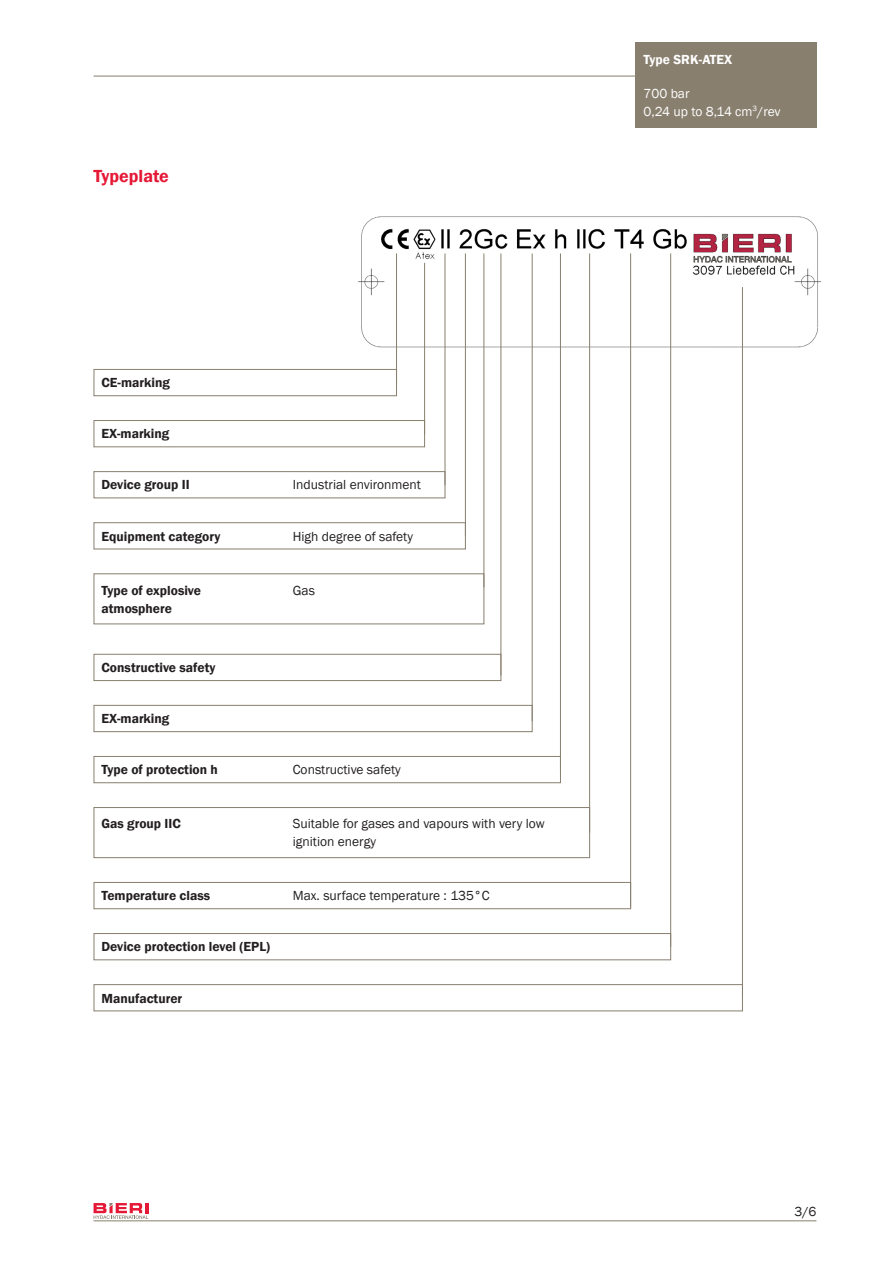
<style>
.page{position:relative;width:893px;height:1263px;background:#fff}
.page>*{position:absolute;margin:0;border:0;box-sizing:border-box;transform-origin:0 0}
._04_Titel_rot{font:600 18px "Franklin Gothic";color:#e51836}
.Bestellbeispiel_Bold{font:600 13.5px "Franklin Gothic";color:#231f20}
.Bestellbeispiel_Bold-2{font:13.5px "Franklin Gothic";color:#231f20}
.t1{font:13.5px/18px "Franklin Gothic";color:#fff}
.t2{font:600 13.5px "Franklin Gothic";color:#fff}
</style>
<div class="page">
<svg style="left:94px;top:1203px;width:54px;height:16px"></svg>
<hr style="left:94px;top:1220px;width:722px;height:1px;background:#887f6f">
<div style="left:635px;top:43px;width:181px;height:33px;background:#887f6f"></div>
<div style="left:635px;top:76px;width:181px;height:52px;background:#887f6f"></div>
<hr style="left:94px;top:76px;width:541px;height:1px;background:#887f6f">
<img style="left:358px;top:216px;width:463px;height:135px">
<hr style="left:396px;top:253px;width:1px;height:130px;background:#887f6f">
<hr style="left:424px;top:263px;width:1px;height:171px;background:#887f6f">
<hr style="left:445px;top:253px;width:1px;height:232px;background:#887f6f">
<hr style="left:465px;top:253px;width:1px;height:283px;background:#887f6f">
<hr style="left:500px;top:253px;width:1px;height:422px;background:#887f6f">
<hr style="left:532px;top:253px;width:1px;height:468px;background:#887f6f">
<hr style="left:589px;top:253px;width:1px;height:579px;background:#887f6f">
<hr style="left:630px;top:253px;width:1px;height:654px;background:#887f6f">
<hr style="left:670px;top:253px;width:1px;height:694px;background:#887f6f">
<hr style="left:742px;top:287px;width:1px;height:711px;background:#887f6f">
<hr style="left:483px;top:253px;width:1px;height:334px;background:#887f6f">
<hr style="left:560px;top:253px;width:1px;height:517px;background:#887f6f">
<div style="left:94px;top:369px;width:303px;height:27px;border:1px solid #887f6f"></div>
<div style="left:94px;top:420px;width:331px;height:27px;border:1px solid #887f6f"></div>
<div style="left:94px;top:471px;width:351px;height:27px;border:1px solid #887f6f"></div>
<div style="left:94px;top:522px;width:372px;height:27px;border:1px solid #887f6f"></div>
<div style="left:94px;top:654px;width:407px;height:27px;border:1px solid #887f6f"></div>
<div style="left:94px;top:807px;width:496px;height:51px;border:1px solid #887f6f"></div>
<div style="left:94px;top:882px;width:537px;height:27px;border:1px solid #887f6f"></div>
<div style="left:94px;top:933px;width:577px;height:27px;border:1px solid #887f6f"></div>
<div style="left:94px;top:573px;width:390px;height:51px;border:1px solid #887f6f"></div>
<div style="left:94px;top:984px;width:649px;height:27px;border:1px solid #887f6f"></div>
<div style="left:94px;top:705px;width:439px;height:27px;border:1px solid #887f6f"></div>
<div style="left:94px;top:756px;width:467px;height:27px;border:1px solid #887f6f"></div>
<p class="_04_Titel_rot" style="left:94px;top:165px;width:77px">Typeplate</p>
<p class="Bestellbeispiel_Bold" style="left:101px;top:374px;width:70px">CE-marking</p>
<p class="Bestellbeispiel_Bold" style="left:101px;top:426px;width:69px">EX-marking</p>
<p class="Bestellbeispiel_Bold" style="left:101px;top:477px;width:90px">Device group II</p>
<p class="Bestellbeispiel_Bold-2" style="left:293px;top:477px;width:130px">Industrial environment</p>
<p class="Bestellbeispiel_Bold" style="left:101px;top:528px;width:120px">Equipment category</p>
<p class="Bestellbeispiel_Bold-2" style="left:293px;top:528px;width:122px">High degree of safety</p>
<p class="Bestellbeispiel_Bold" style="left:101px;top:582px;width:101px">Type of explosive</p>
<p class="Bestellbeispiel_Bold-2" style="left:293px;top:582px;width:24px">Gas</p>
<p class="Bestellbeispiel_Bold" style="left:101px;top:600px;width:72px">atmosphere</p>
<p class="Bestellbeispiel_Bold" style="left:101px;top:659px;width:115px">Constructive safety</p>
<p class="Bestellbeispiel_Bold" style="left:101px;top:710px;width:69px">EX-marking</p>
<p class="Bestellbeispiel_Bold" style="left:101px;top:761px;width:118px">Type of protection h</p>
<p class="Bestellbeispiel_Bold-2" style="left:293px;top:761px;width:109px">Constructive safety</p>
<p class="Bestellbeispiel_Bold" style="left:101px;top:815px;width:81px">Gas group IIC</p>
<p class="Bestellbeispiel_Bold-2" style="left:293px;top:815px;width:253px">Suitable for gases and vapours with very low</p>
<p class="Bestellbeispiel_Bold-2" style="left:293px;top:833px;width:85px">ignition energy</p>
<p class="Bestellbeispiel_Bold" style="left:101px;top:887px;width:110px">Temperature class</p>
<p class="Bestellbeispiel_Bold-2" style="left:293px;top:887px;width:198px">Max. surface temperature : 135°C</p>
<p class="Bestellbeispiel_Bold" style="left:101px;top:938px;width:170px">Device protection level (EPL)</p>
<p class="Bestellbeispiel_Bold" style="left:101px;top:990px;width:82px">Manufacturer</p>
<p class="t2" style="left:644px;top:51px;width:90px">Type SRK-ATEX</p>
<p class="t1" style="left:644px;top:84px;width:139px">700 bar<br>0,24 up to 8,14 cm<sup>3</sup>/rev</p>
<p class="Bestellbeispiel_Bold-2" style="left:794px;top:1203px;width:23px">3/6</p>
</div>
